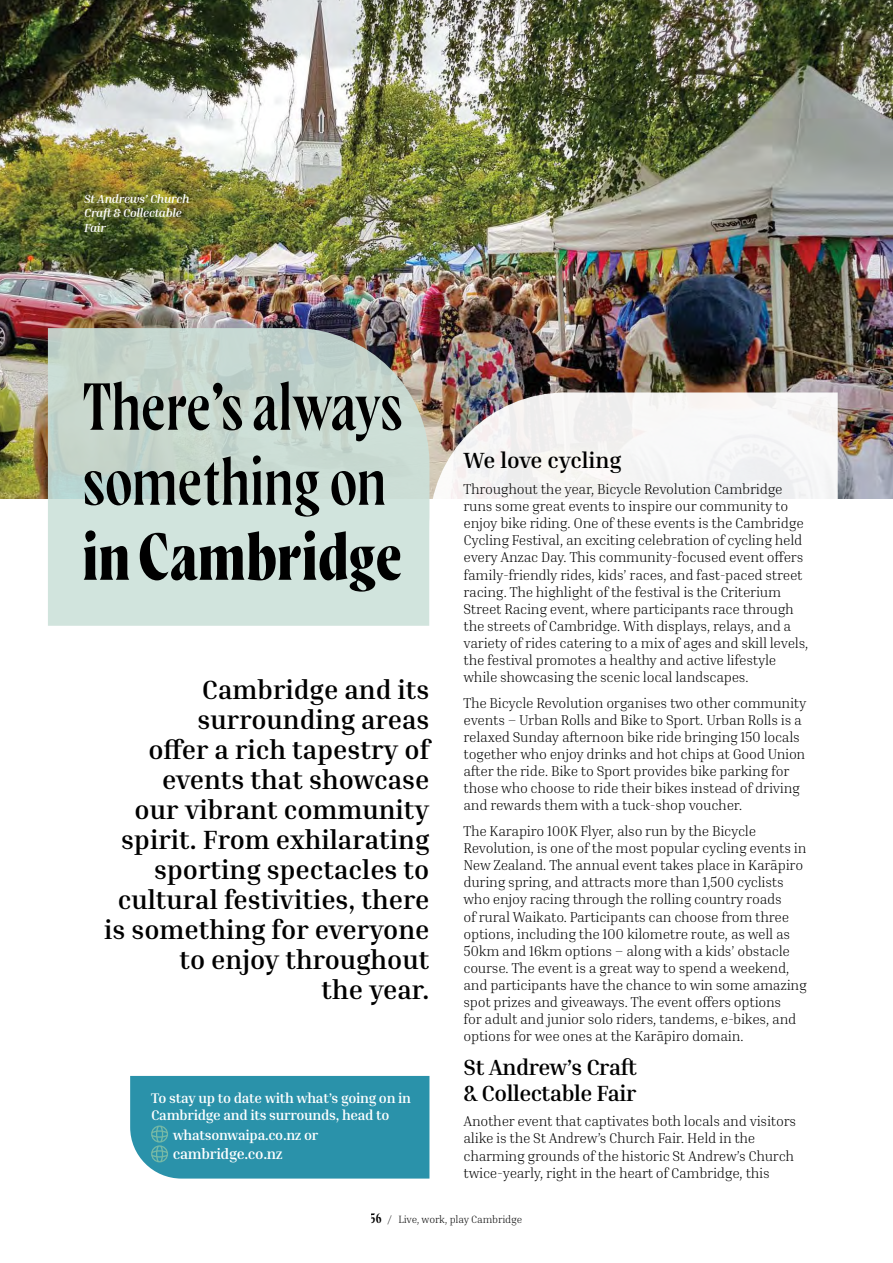
<style>
.page{position:relative;width:893px;height:1263px;background:#fff}
.page>*{position:absolute;margin:0;border:0;box-sizing:border-box;transform-origin:0 0}
.t1{font:100 66.15px/75px "Wayfinder CF";letter-spacing:-.005em;color:#000}
.t2{font:700 66.15px "Wayfinder CF";color:#000}
.t3{font:700 27px/30px "Inria Serif";color:#000;text-align:right}
.t4{font:700 22.5px/25.5px "Inria Serif";letter-spacing:-.02em;color:#000}
.t5{font:700 15px "Inria Serif";letter-spacing:-.02em;color:#fff}
.t6{font:300 14.25px/17.1px "Inria Serif";letter-spacing:-.02em;color:#000}
.t7{font:700 14.25px/17.1px "Inria Serif";letter-spacing:-.02em;color:#fff}
.t8{font:italic 700 12px/14.4px "Inria Serif";letter-spacing:-.02em;color:#fff}
.t9{font:300 10.5px "Inria Serif";letter-spacing:-.015em;color:#000}
.s1{font-family:"Wayfinder CF";font-weight:100;font-size:13.5px}
</style>
<div class="page">
<img style="left:0;top:0;width:880px;height:498px">
<div style="left:130px;top:1076px;width:299px;height:102px;background:#2a92aa"></div>
<svg style="left:48px;top:328px;width:381px;height:298px;background:#c8d8d0"></svg>
<svg style="left:429px;top:392px;width:409px;height:233px"></svg>
<img style="left:880px;top:0;width:13px;height:498px">
<p class="t8" style="left:84px;top:191px;width:107px">St Andrews’ Church<br>Craft &amp; Collectable<br>Fair</p>
<h1 class="t1" style="left:82px;top:371px;width:322px">There’s always something on</h1>
<h1 class="t2" style="left:82px;top:518px;width:322px">in Cambridge</h1>
<p class="t3" style="left:104px;top:674px;width:327px">Cambridge and its surrounding areas<br>offer a rich tapestry of events that showcase<br>our vibrant community spirit. From exhilarating sporting spectacles to cultural festivities, there is something for everyone to enjoy throughout<br>the year.</p>
<p class="t7" style="left:151px;top:1089px;width:262px">To stay up to date with what’s going on in<br>Cambridge and its surrounds, head to</p>
<p class="t7" style="left:173px;top:1126px;width:147px">whatsonwaipa.co.nz or</p>
<p class="t5" style="left:173px;top:1145px;width:112px">cambridge.co.nz</p>
<h3 class="t4" style="left:463px;top:447px;width:159px">We love cycling</h3>
<p class="t6" style="left:463px;top:480px;width:347px">Throughout the year, Bicycle Revolution Cambridge runs some great events to inspire our community to enjoy bike riding. One of these events is the Cambridge Cycling Festival, an exciting celebration of cycling held every Anzac Day. This community-focused event offers family-friendly rides, kids’ races, and fast-paced street racing. The highlight of the festival is the Criterium Street Racing event, where participants race through the streets of Cambridge. With displays, relays, and a variety of rides catering to a mix of ages and skill levels, the festival promotes a healthy and active lifestyle while showcasing the scenic local landscapes.</p>
<p class="t6" style="left:463px;top:694px;width:344px">The Bicycle Revolution organises two other community events – Urban Rolls and Bike to Sport. Urban Rolls is a relaxed Sunday afternoon bike ride bringing 150 locals together who enjoy drinks and hot chips at Good Union after the ride. Bike to Sport provides bike parking for those who choose to ride their bikes instead of driving and rewards them with a tuck-shop voucher.</p>
<p class="t6" style="left:463px;top:822px;width:345px">The Karapiro 100K Flyer, also run by the Bicycle Revolution, is one of the most popular cycling events in New Zealand. The annual event takes place in Karāpiro during spring, and attracts more than 1,500 cyclists who enjoy racing through the rolling country roads<br>of rural Waikato. Participants can choose from three options, including the 100 kilometre route, as well as 50km and 16km options – along with a kids’ obstacle course. The event is a great way to spend a weekend, and participants have the chance to win some amazing spot prizes and giveaways. The event offers options<br>for adult and junior solo riders, tandems, e-bikes, and options for wee ones at the Karāpiro domain.</p>
<h3 class="t4" style="left:463px;top:1054px;width:175px">St Andrew’s Craft &amp; Collectable Fair</h3>
<p class="t6" style="left:463px;top:1112px;width:334px">Another event that captivates both locals and visitors alike is the St Andrew’s Church Fair. Held in the charming grounds of the historic St Andrew’s Church twice-yearly, right in the heart of Cambridge, this</p>
<p class="t9" style="left:371px;top:1213px;width:153px"><span class="s1">56</span> / Live, work, play Cambridge</p>
</div>
